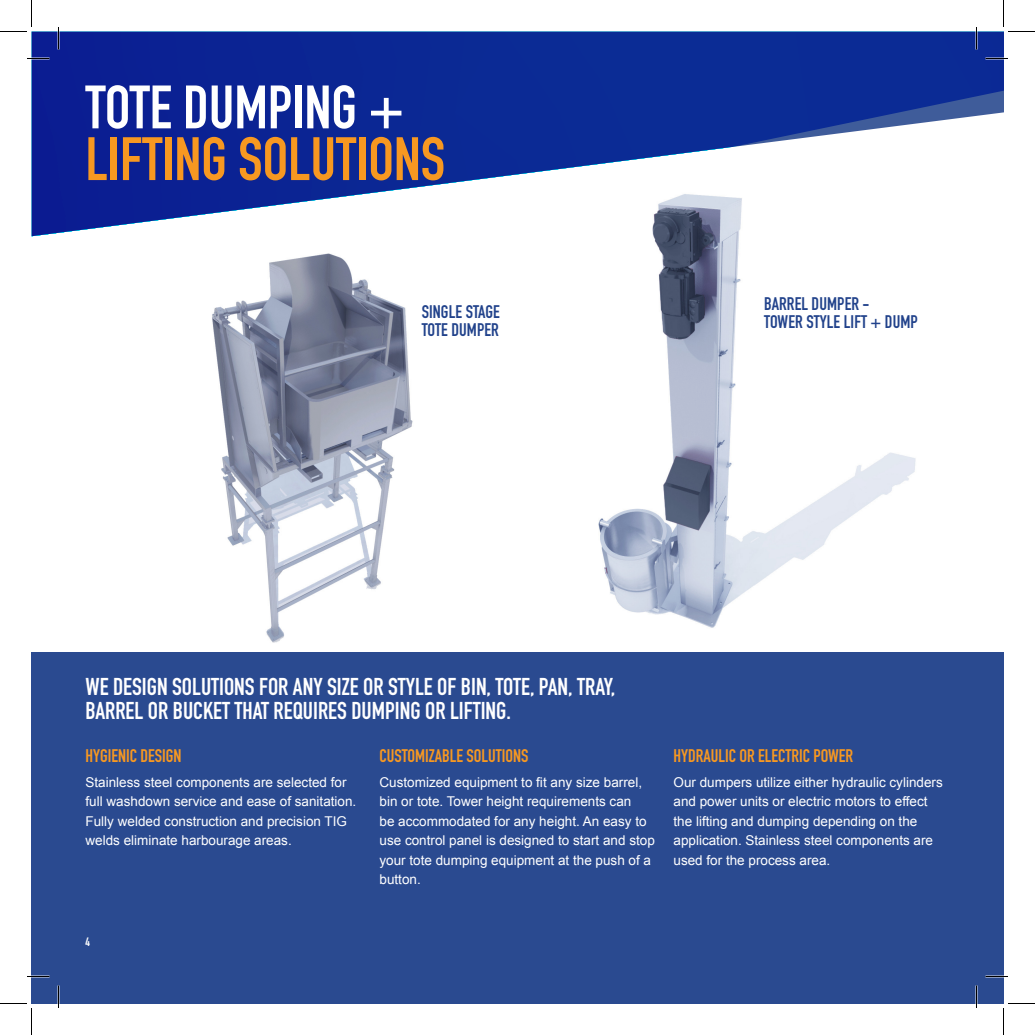
<style>
.page{position:relative;width:1035px;height:1035px;background:#fff}
.page>*{position:absolute;margin:0;border:0;box-sizing:border-box;transform-origin:0 0}
.t1{font:700 60.15px "DIN Condensed";color:#f79821}
.t2{font:700 60.15px "DIN Condensed";color:#fff}
.t3{font:700 24px "DIN Condensed";color:#fff}
.t4{font:700 18px "DIN Condensed";color:#f79821}
.t5{font:700 18px "DIN Condensed";letter-spacing:.005em;color:#21428b}
.t6{font:13.5px/19.5px "Arial";color:#fff}
.t7{font:700 12px "DIN Condensed";color:#fff}
</style>
<div class="page">
<img style="left:219px;top:382px;width:194px;height:261px">
<img style="left:598px;top:382px;width:318px;height:246px">
<svg style="left:32px;top:32px;width:972px;height:350px"></svg>
<div style="left:32px;top:652px;width:972px;height:352px;background:#2a4a90"></div>
<svg style="left:27px;top:58px;width:23px;height:1px"></svg>
<svg style="left:986px;top:58px;width:22px;height:1px"></svg>
<svg style="left:27px;top:976px;width:23px;height:1px"></svg>
<svg style="left:986px;top:976px;width:22px;height:1px"></svg>
<svg style="left:58px;top:27px;width:1px;height:23px"></svg>
<svg style="left:58px;top:986px;width:1px;height:22px"></svg>
<svg style="left:976px;top:27px;width:1px;height:23px"></svg>
<svg style="left:976px;top:986px;width:1px;height:22px"></svg>
<svg style="left:0;top:0;width:32px;height:32px"></svg>
<svg style="left:0;top:1003px;width:32px;height:32px"></svg>
<svg style="left:1003px;top:0;width:32px;height:32px"></svg>
<svg style="left:1003px;top:1003px;width:32px;height:32px"></svg>
<p class="t2" style="left:86px;top:67px;width:320px">TOTE DUMPING +</p>
<p class="t1" style="left:86px;top:119px;width:361px">LIFTING SOLUTIONS</p>
<p class="t5" style="left:422px;top:300px;width:80px">SINGLE STAGE</p>
<p class="t5" style="left:422px;top:318px;width:79px">TOTE DUMPER</p>
<p class="t5" style="left:764px;top:292px;width:107px">BARREL DUMPER -</p>
<p class="t5" style="left:764px;top:310px;width:155px">TOWER STYLE LIFT + DUMP</p>
<p class="t3" style="left:86px;top:671px;width:531px">WE DESIGN SOLUTIONS FOR ANY SIZE OR STYLE OF BIN, TOTE, PAN, TRAY,</p>
<p class="t3" style="left:86px;top:695px;width:427px">BARREL OR BUCKET THAT REQUIRES DUMPING OR LIFTING.</p>
<p class="t4" style="left:380px;top:744px;width:150px">CUSTOMIZABLE SOLUTIONS</p>
<p class="t4" style="left:674px;top:744px;width:181px">HYDRAULIC OR ELECTRIC POWER</p>
<p class="t6" style="left:86px;top:773px;width:272px">Stainless steel components are selected for full washdown service and ease of sanitation.<br>Fully welded construction and precision TIG welds eliminate harbourage areas.</p>
<p class="t6" style="left:380px;top:773px;width:277px">Customized equipment to fit any size barrel, bin or tote. Tower height requirements can<br>be accommodated for any height. An easy to use control panel is designed to start and stop your tote dumping equipment at the push of a button.</p>
<p class="t6" style="left:674px;top:773px;width:271px">Our dumpers utilize either hydraulic cylinders and power units or electric motors to effect the lifting and dumping depending on the application. Stainless steel components are used for the process area.</p>
<p class="t4" style="left:86px;top:744px;width:97px">HYGIENIC DESIGN</p>
<p class="t7" style="left:86px;top:934px;width:6px">4</p>
</div>
